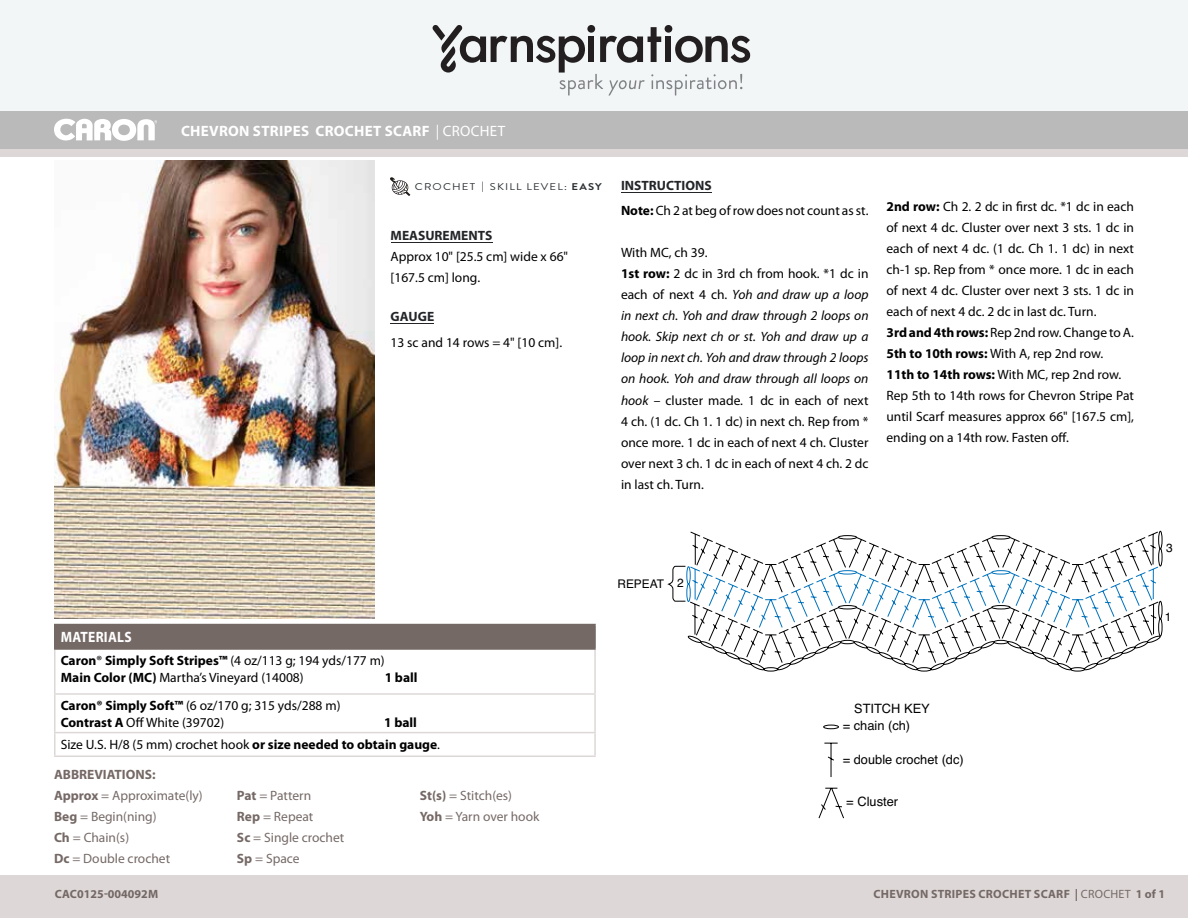
<style>
.page{position:relative;width:1188px;height:918px;background:#fff}
.page>*{position:absolute;margin:0;border:0;box-sizing:border-box;transform-origin:0 0}
.Pattern_Title{font:700 15px "Myriad Pro";letter-spacing:.02em;color:#fff}
.Pattern_Title-2{font:700 15px "Myriad Pro";letter-spacing:.02em;color:#fff;scale:.9 1}
.t1{font:13.5px/21px "Myriad Pro";color:#000}
.t2{font:13.5px/21px "Myriad Pro";color:#756966}
.t3{font:700 13.5px/22.2px "Myriad Pro";color:#000}
.t4{font:700 13.5px "Myriad Pro";color:#756966}
.t5{font:12.9px/17.4px "Helvetica";color:#000}
.t6{font:700 12px "Myriad Pro";letter-spacing:.02em;color:#746865}
.t7{font:700 12px "Myriad Pro";letter-spacing:.02em;color:#756966}
.t8{font:700 12px "Myriad Pro";color:#746865}
.t9{font:11.85px "Helvetica";color:#000}
.t10{font:9.75px "Brandon Grotesque";letter-spacing:.1em;color:#2c3034;scale:1.15 1}
.s1{font-weight:400}
.s2{font-weight:700}
.s3{font-weight:700;color:#232529}
.s4{font-style:italic}
</style>
<div class="page">
<div style="left:0;top:0;width:1188px;height:111px;background:#f3f6f7"></div>
<svg style="left:433px;top:25px;width:318px;height:71px"></svg>
<div style="left:0;top:149px;width:1188px;height:769px;background:#ddd8d7"></div>
<div style="left:0;top:157px;width:1188px;height:717px;background:#fff"></div>
<div style="left:0;top:111px;width:1188px;height:38px;background:#bbbaba"></div>
<svg style="left:54px;top:119px;width:103px;height:22px"></svg>
<hr style="left:391px;top:323px;width:43px;height:1px;background:#232529">
<hr style="left:391px;top:242px;width:101px;height:1px;background:#232529">
<div style="left:55px;top:625px;width:540px;height:24px;background:#756966"></div>
<hr style="left:54px;top:625px;width:2px;height:23px;background:#756966">
<hr style="left:594px;top:625px;width:2px;height:23px;background:#756966">
<hr style="left:54px;top:624px;width:542px;height:1px;background:#756966">
<hr style="left:54px;top:650px;width:2px;height:43px;background:#ddd8d7">
<hr style="left:594px;top:650px;width:2px;height:43px;background:#ddd8d7">
<hr style="left:54px;top:648px;width:542px;height:2px;background:#756966">
<hr style="left:54px;top:695px;width:2px;height:37px;background:#ddd8d7">
<hr style="left:54px;top:733px;width:2px;height:22px;background:#ddd8d7">
<hr style="left:594px;top:695px;width:2px;height:37px;background:#ddd8d7">
<hr style="left:594px;top:733px;width:2px;height:22px;background:#ddd8d7">
<hr style="left:54px;top:693px;width:542px;height:2px;background:#ddd8d7">
<hr style="left:54px;top:732px;width:542px;height:1px;background:#ddd8d7">
<hr style="left:54px;top:755px;width:542px;height:2px;background:#ddd8d7">
<img style="left:54px;top:161px;width:320px;height:457px">
<hr style="left:621px;top:192px;width:91px;height:1px;background:#232529">
<svg style="left:668px;top:531px;width:495px;height:141px"></svg>
<svg style="left:823px;top:724px;width:16px;height:53px"></svg>
<svg style="left:819px;top:787px;width:25px;height:31px"></svg>
<svg style="left:390px;top:177px;width:20px;height:19px"></svg>
<p class="Pattern_Title" style="left:181px;top:121px;width:326px">CHEVRON STRIPES CROCHET SCARF <span class="s1">| CROCHET</span></p>
<p class="Pattern_Title" style="left:181px;top:121px;width:180px">STAR BLANKET <span class="s1">| CROCHET</span></p>
<p class="t10" style="left:415px;top:180px;width:164px">CROCHET <span class="s2">|</span> SKILL LEVEL: <span class="s2">EASY</span></p>
<p class="t1" style="left:391px;top:225px;width:179px"><span class="s3">MEASUREMENTS<br></span>Approx 10" [25.5 cm] wide x 66" [167.5 cm] long.</p>
<p class="t1" style="left:391px;top:304px;width:173px;line-height:25.5px"><span class="s3">GAUGE<br></span>13 sc and 14 rows = 4" [10 cm].</p>
<p class="t1" style="left:621px;top:172px;width:249px;line-height:25.5px"><span class="s3">INSTRUCTIONS<br></span><span class="s2">Note:</span> Ch 2 at beg of row does not count as st.</p>
<p class="t1" style="left:621px;top:242px;width:249px">With MC, ch 39.<br><span class="s2">1st row:</span> 2 dc in 3rd ch from hook. *1 dc in each of next 4 ch. <span class="s4">Yoh and draw up a loop in next ch. Yoh and draw through 2 loops on hook. Skip next ch or st. Yoh and draw up a loop in next ch. Yoh and draw through 2 loops on hook. Yoh and draw through all loops on hook</span> – cluster made. 1 dc in each of next 4 ch. (1 dc. Ch 1. 1 dc) in next ch. Rep from * once more. 1 dc in each of next 4 ch. Cluster over next 3 ch. 1 dc in each of next 4 ch. 2 dc in last ch. Turn.</p>
<p class="t1" style="left:887px;top:196px;width:249px"><span class="s2">2nd row:</span> Ch 2. 2 dc in first dc. *1 dc in each of next 4 dc. Cluster over next 3 sts. 1 dc in each of next 4 dc. (1 dc. Ch 1. 1 dc) in next ch-1 sp. Rep from * once more. 1 dc in each of next 4 dc. Cluster over next 3 sts. 1 dc in each of next 4 dc. 2 dc in last dc. Turn.<br><span class="s2">3rd and 4th rows:</span> Rep 2nd row. Change to A.<br><span class="s2">5th to 10th rows:</span> With A, rep 2nd row.<br><span class="s2">11th to 14th rows:</span> With MC, rep 2nd row.<br>Rep 5th to 14th rows for Chevron Stripe Pat until Scarf measures approx 66" [167.5 cm], ending on a 14th row. Fasten off.</p>
<p class="Pattern_Title-2" style="left:61px;top:627px;width:80px">MATERIALS</p>
<p class="t1" style="left:61px;top:652px;width:326px;line-height:16.5px"><span class="s2">Caron</span>® <span class="s2">Simply Soft Stripes™</span> (4 oz/113 g; 194 yds/177 m)<br><span class="s2">Main Color (MC)</span> Martha’s Vineyard (14008)</p>
<p class="t3" style="left:385px;top:666px;width:34px">1 ball</p>
<p class="t1" style="left:61px;top:697px;width:281px;line-height:16.5px"><span class="s2">Caron® Simply Soft™</span> (6 oz/170 g; 315 yds/288 m)<br><span class="s2">Contrast A</span> Off White (39702)</p>
<p class="t3" style="left:61px;top:711px;width:381px;text-indent:323px">1 ball<br><span class="s1">Size U.S. H/8 (5 mm) crochet hook</span> or size needed to obtain gauge<span class="s1">.</span></p>
<p class="t2" style="left:54px;top:785px;width:150px"><span class="s2">Approx</span> = Approximate(ly)<br><span class="s2">Beg</span> = Begin(ning)<br><span class="s2">Ch</span> = Chain(s)<br><span class="s2">Dc</span> = Double crochet</p>
<p class="t2" style="left:237px;top:785px;width:109px"><span class="s2">Pat</span> = Pattern<br><span class="s2">Rep</span> = Repeat<br><span class="s2">Sc</span> = Single crochet<br><span class="s2">Sp</span> = Space</p>
<p class="t2" style="left:420px;top:785px;width:121px"><span class="s2">St(s)</span> = Stitch(es)<br><span class="s2">Yoh</span> = Yarn over hook</p>
<p class="t4" style="left:54px;top:766px;width:103px">ABBREVIATIONS:</p>
<p class="t8" style="left:55px;top:886px;width:105px">CAC0125-004092M</p>
<p class="t9" style="left:617px;top:575px;width:68px">REPEAT 2</p>
<p class="t9" style="left:1166px;top:538px;width:8px">3</p>
<p class="t5" style="left:843px;top:700px;width:89px;text-indent:11px">STITCH KEY = chain (ch)</p>
<p class="t5" style="left:843px;top:751px;width:123px">= double crochet (dc)</p>
<p class="t5" style="left:846px;top:793px;width:53px">= Cluster</p>
<p class="t9" style="left:1165px;top:608px;width:8px">1</p>
<p class="t7" style="left:873px;top:886px;width:293px">CHEVRON STRIPES CROCHET SCARF | <span class="s1">CROCHET</span> 1 of 1</p>
<p class="t6" style="left:812px;top:887px;width:324px">TASSEL AND T XTURE CROCHET PILLOW | CROCHET 1 of 2</p>
</div>
